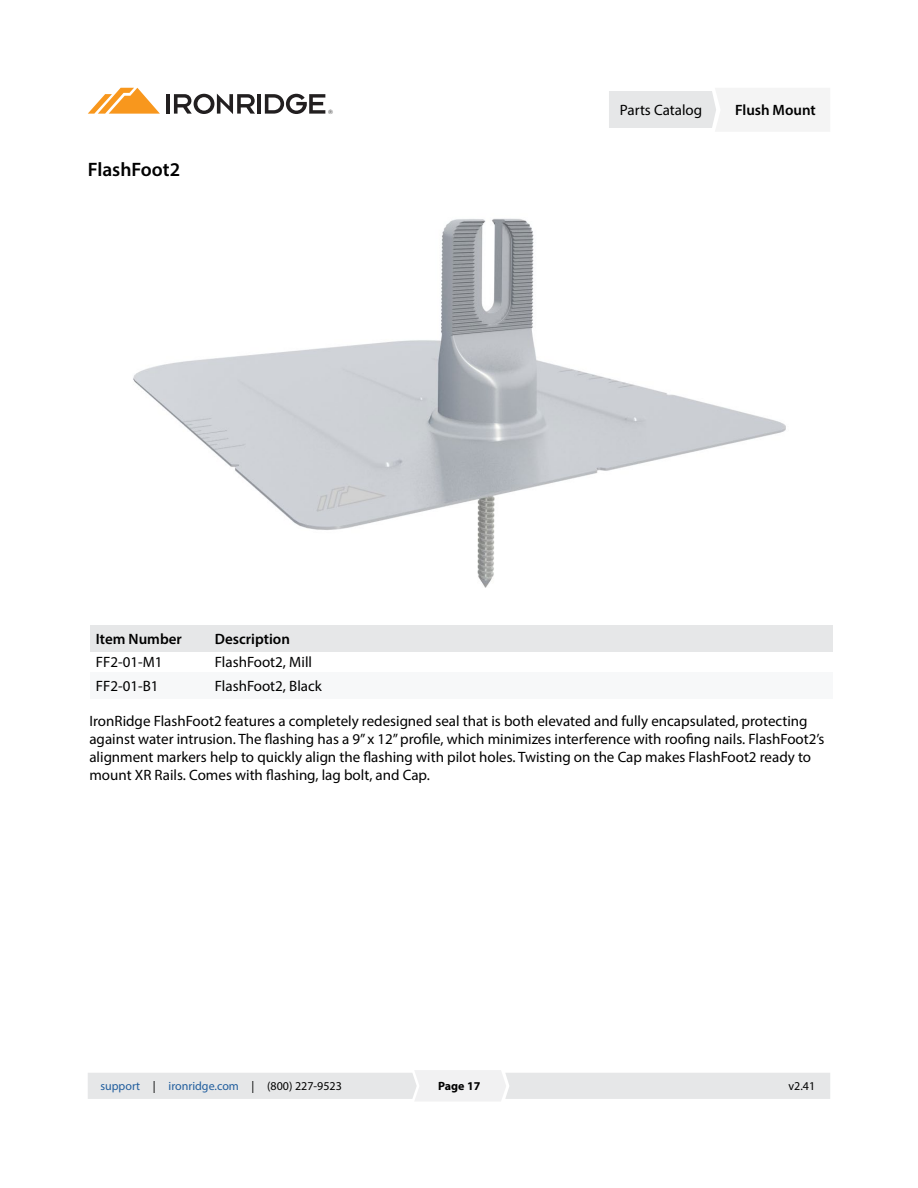
<style>
.page{position:relative;width:918px;height:1188px;background:#fff}
.page>*{position:absolute;margin:0;border:0;box-sizing:border-box;transform-origin:0 0}
.t1{font:600 19.5px "Myriad Pro";color:#000}
.t2{font:15px/18px "Myriad Pro";color:#000}
.t3{font:600 15px "Myriad Pro";color:#000}
.t4{font:12px "Myriad Pro";color:#215e9e}
.t5{font:700 12px "Myriad Pro";color:#000}
.t6{font:12px "Myriad Pro";color:#000}
.t7{font:6px "Gotham";color:#000}
.s1{color:#000}
</style>
<div class="page">
<svg style="left:609px;top:88px;width:221px;height:43px"></svg>
<hr style="left:257px;top:94px;width:4px;height:20px;background:#221f20">
<svg style="left:265px;top:94px;width:60px;height:20px"></svg>
<hr style="left:166px;top:94px;width:4px;height:20px;background:#221f20">
<svg style="left:174px;top:94px;width:81px;height:20px"></svg>
<svg style="left:88px;top:88px;width:72px;height:26px"></svg>
<svg style="left:88px;top:1070px;width:742px;height:31px"></svg>
<div style="left:90px;top:626px;width:743px;height:26px;background:#e6e7e8"></div>
<div style="left:90px;top:673px;width:742px;height:26px;background:#f7f8f9"></div>
<img style="left:133px;top:218px;width:653px;height:370px">
<h1 class="t1" style="left:88px;top:157px;width:94px">FlashFoot2</h1>
<p class="t7" style="left:328px;top:108px;width:6px">®</p>
<p class="t3" style="left:96px;top:630px;width:88px">Item Number</p>
<p class="t3" style="left:215px;top:630px;width:77px">Description</p>
<p class="t2" style="left:96px;top:653px;width:68px">FF2-01-M1</p>
<p class="t2" style="left:215px;top:653px;width:99px">FlashFoot2, Mill</p>
<p class="t2" style="left:96px;top:676px;width:64px">FF2-01-B1</p>
<p class="t2" style="left:215px;top:676px;width:108px">FlashFoot2, Black</p>
<p class="t2" style="left:620px;top:101px;width:84px">Parts Catalog</p>
<p class="t3" style="left:735px;top:101px;width:82px">Flush Mount</p>
<p class="t2" style="left:89px;top:712px;width:737px">IronRidge FlashFoot2 features a completely redesigned seal that is both elevated and fully encapsulated, protecting against water intrusion. The flashing has a 9” x 12” profile, which minimizes interference with roofing nails. FlashFoot2’s alignment markers help to quickly align the flashing with pilot holes. Twisting on the Cap makes FlashFoot2 ready to mount XR Rails. Comes with flashing, lag bolt, and Cap.</p>
<p class="t4" style="left:100px;top:1079px;width:243px">support <span class="s1">|</span> ironridge.com <span class="s1">| (800) 227-9523</span></p>
<p class="t5" style="left:438px;top:1078px;width:44px">Page 17</p>
<p class="t6" style="left:789px;top:1079px;width:28px">v2.41</p>
</div>
